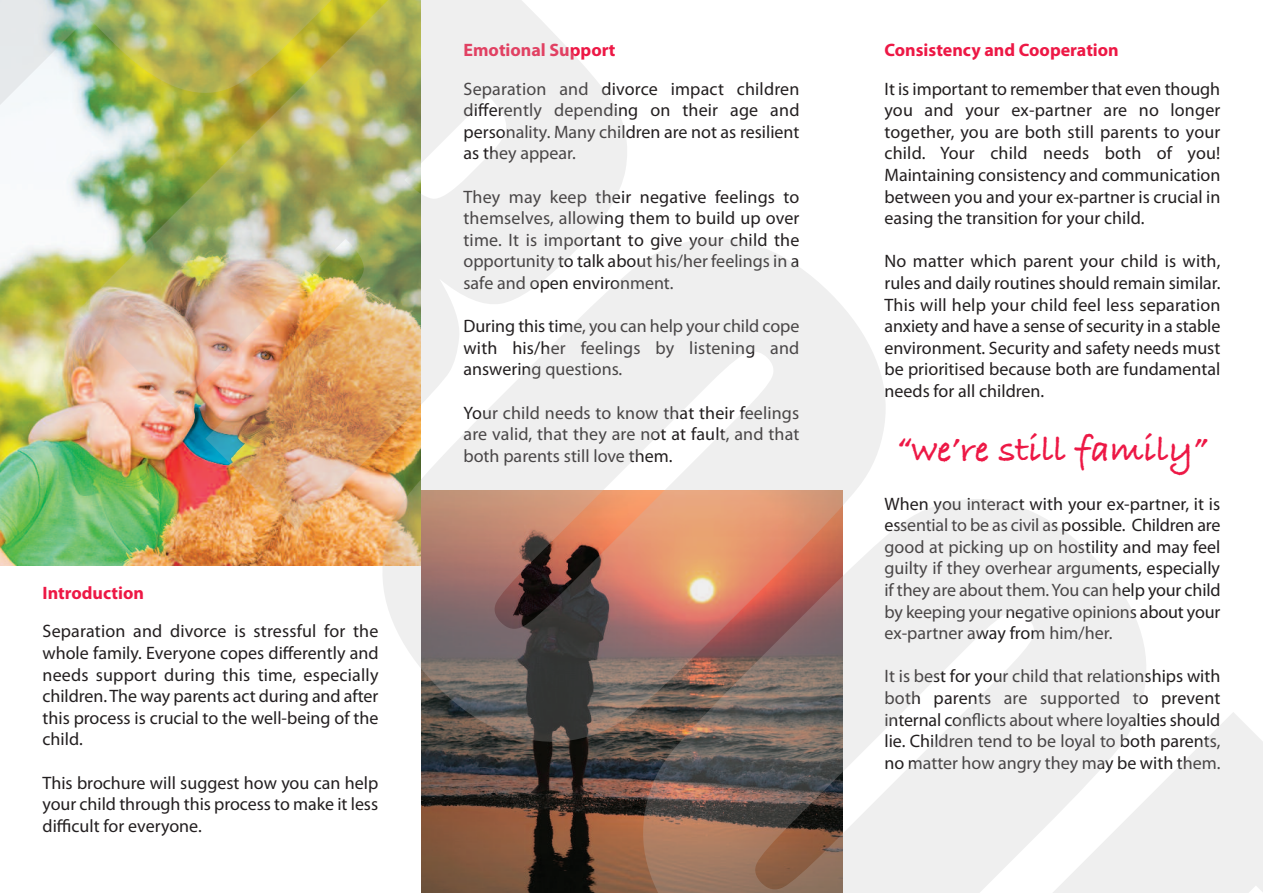
<style>
.page{position:relative;width:1263px;height:893px;background:#fff}
.page>*{position:absolute;margin:0;border:0;box-sizing:border-box;transform-origin:0 0}
.t1{font:37.5px "Bradley Hand ITCTT Bold";color:#ed1845}
.t2{font:18px/21.6px "Myriad Pro";color:#231f20;text-align:justify}
.t3{font:700 18px "Myriad Pro";color:#ed1845}
</style>
<div class="page">
<img style="left:0;top:0;width:77px;height:566px">
<img style="left:77px;top:0;width:766px;height:893px">
<p class="t3" style="left:43px;top:586px;width:103px">Introduction</p>
<p class="t2" style="left:43px;top:622px;width:337px">Separation and divorce is stressful for the whole family. Everyone copes differently and needs support during this time, especially children. The way parents act during and after this process is crucial to the well-being of the child.</p>
<p class="t2" style="left:43px;top:773px;width:337px">This brochure will suggest how you can help your child through this process to make it less difficult for everyone.</p>
<p class="t3" style="left:463px;top:43px;width:154px">Emotional Support</p>
<p class="t2" style="left:463px;top:79px;width:337px">Separation and divorce impact children differently depending on their age and personality. Many children are not as resilient as they appear.</p>
<p class="t2" style="left:463px;top:187px;width:337px">They may keep their negative feelings to themselves, allowing them to build up over time. It is important to give your child the opportunity to talk about his/her feelings in a safe and open environment.</p>
<p class="t2" style="left:463px;top:317px;width:337px">During this time, you can help your child cope with his/her feelings by listening and answering questions.</p>
<p class="t2" style="left:463px;top:403px;width:337px">Your child needs to know that their feelings are valid, that they are not at fault, and that both parents still love them.</p>
<p class="t3" style="left:884px;top:43px;width:236px">Consistency and Cooperation</p>
<p class="t2" style="left:884px;top:79px;width:337px">It is important to remember that even though you and your ex-partner are no longer together, you are both still parents to your child. Your child needs both of you!<br>Maintaining consistency and communication between you and your ex-partner is crucial in easing the transition for your child.</p>
<p class="t2" style="left:884px;top:252px;width:337px">No matter which parent your child is with, rules and daily routines should remain similar.<br>This will help your child feel less separation anxiety and have a sense of security in a stable environment. Security and safety needs must be prioritised because both are fundamental needs for all children.</p>
<h1 class="t1" style="left:897px;top:428px;width:313px">“we’re still family”</h1>
<p class="t2" style="left:884px;top:494px;width:338px">When you interact with your ex-partner, it is essential to be as civil as possible. Children are good at picking up on hostility and may feel guilty if they overhear arguments, especially if they are about them. You can help your child by keeping your negative opinions about your ex-partner away from him/her.</p>
<p class="t2" style="left:884px;top:667px;width:337px">It is best for your child that relationships with both parents are supported to prevent internal conflicts about where loyalties should lie. Children tend to be loyal to both parents, no matter how angry they may be with them.</p>
</div>
